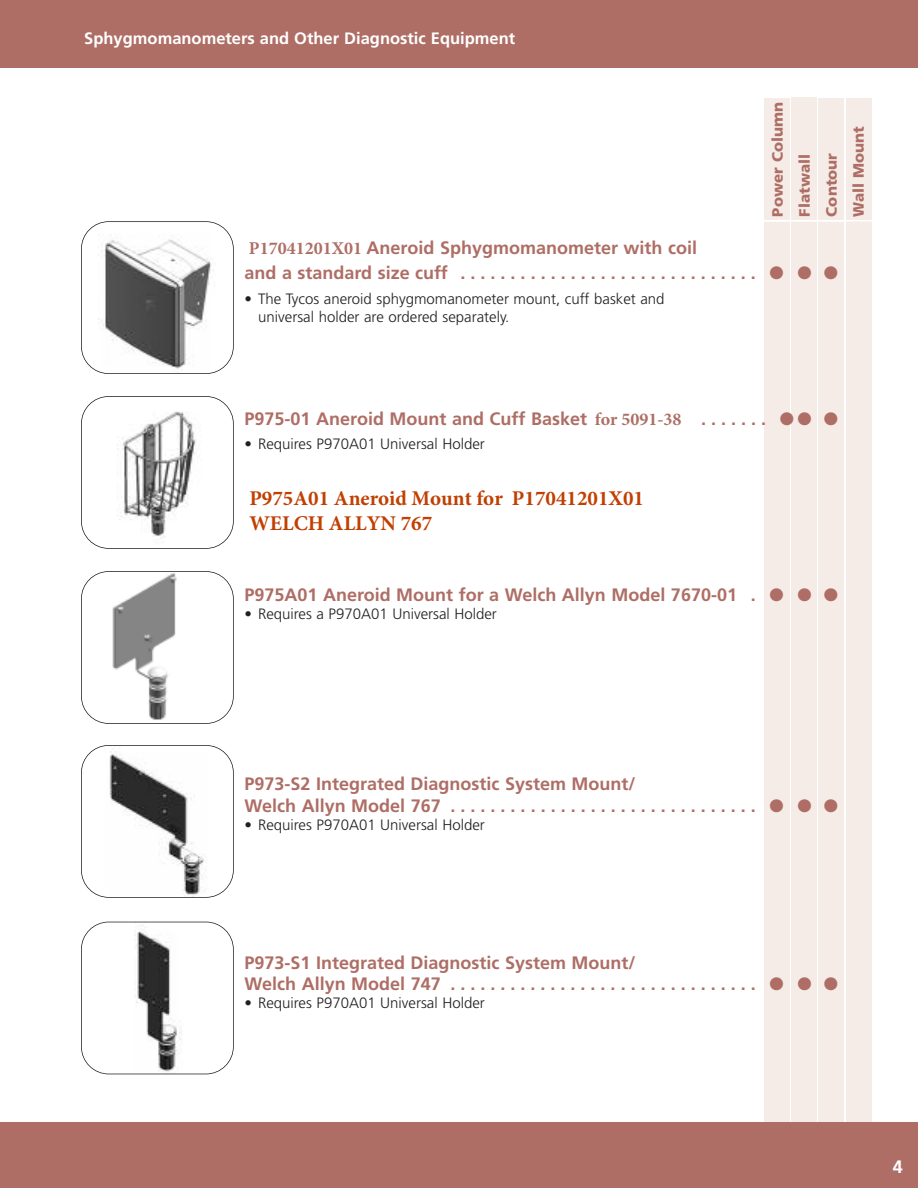
<style>
.page{position:relative;width:918px;height:1188px;background:#fff}
.page>*{position:absolute;margin:0;border:0;box-sizing:border-box;transform-origin:0 0}
.t1{font:700 21px/25.2px "Minion Pro";color:#c13f00}
.t2{font:700 18px/21.6px "Frutiger";color:#ae6e65}
.t3{font:700 18px "Frutiger";color:#fff}
.t4{font:700 16.5px "Frutiger";color:#fff}
.t5{font:300 15px/18px "Frutiger";color:#231f20}
.t6{font:900 15px/27px "Frutiger";color:#ae6e65}
.s1{font-family:"Minion Pro"}
</style>
<div class="page">
<div style="left:846px;top:98px;width:25px;height:1029px;background:#f5ece8"></div>
<div style="left:764px;top:98px;width:25px;height:1030px;background:#f5ece8"></div>
<div style="left:792px;top:98px;width:25px;height:1030px;background:#f5ece8"></div>
<div style="left:819px;top:98px;width:25px;height:1028px;background:#f5ece8"></div>
<hr style="left:682px;top:220px;width:165px;height:2px;background:#fff">
<img style="left:82px;top:572px;width:151px;height:151px">
<div style="left:81px;top:571px;width:153px;height:153px;border:2px solid #231f20;border-radius:28px"></div>
<img style="left:99px;top:746px;width:117px;height:151px">
<div style="left:81px;top:745px;width:153px;height:153px;border:2px solid #231f20;border-radius:28px"></div>
<img style="left:99px;top:922px;width:117px;height:152px">
<div style="left:81px;top:922px;width:153px;height:152px;border:2px solid #231f20;border-radius:28px"></div>
<img style="left:99px;top:222px;width:117px;height:151px">
<div style="left:81px;top:221px;width:153px;height:153px;border:2px solid #231f20;border-radius:28px"></div>
<img style="left:81px;top:400px;width:152px;height:148px">
<div style="left:81px;top:396px;width:153px;height:153px;border:2px solid #231f20;border-radius:28px"></div>
<hr style="left:681px;top:220px;width:193px;height:1px;background:#fff">
<div style="left:0;top:0;width:918px;height:68px;background:#ae6e65"></div>
<div style="left:0;top:1122px;width:918px;height:66px;background:#ae6e65"></div>
<p class="t4" style="left:84px;top:32px;width:432px">Sphygmomanometers and Other Diagnostic Equipment</p>
<p class="t6" style="left:765px;top:217px;width:116px;rotate:-90deg">Power Column<br>Flatwall<br>Contour<br>Wall Mount</p>
<p class="t2" style="left:245px;top:237px;width:595px;line-height:24.8px"><span class="s1">P17041201X01</span> Aneroid Sphygmomanometer with coil<br>and a standard size cuff . . . . . . . . . . . . . . . . . . . . . . . . . . . . . . ● ● ●</p>
<p class="t5" style="left:258px;top:291px;width:408px;text-indent:-14px">• The Tycos aneroid sphygmomanometer mount, cuff basket and universal holder are ordered separately.</p>
<p class="t2" style="left:245px;top:410px;width:595px">P975-01 Aneroid Mount and Cuff Basket <span class="s1">for 5091-38</span> . . . . . . . ● ● ●</p>
<p class="t5" style="left:245px;top:436px;width:242px">• Requires P970A01 Universal Holder</p>
<p class="t1" style="left:249px;top:485px;width:396px">P975A01 Aneroid Mount for P17041201X01<br>WELCH ALLYN 767</p>
<p class="t2" style="left:245px;top:586px;width:595px">P975A01 Aneroid Mount for a Welch Allyn Model 7670-01 . ● ● ●</p>
<p class="t5" style="left:245px;top:606px;width:254px">• Requires a P970A01 Universal Holder</p>
<p class="t2" style="left:245px;top:775px;width:595px">P973-S2 Integrated Diagnostic System Mount/<br>Welch Allyn Model 767 . . . . . . . . . . . . . . . . . . . . . . . . . . . . . . . ● ● ●</p>
<p class="t5" style="left:245px;top:817px;width:242px">• Requires P970A01 Universal Holder</p>
<p class="t2" style="left:245px;top:953px;width:595px">P973-S1 Integrated Diagnostic System Mount/<br>Welch Allyn Model 747 . . . . . . . . . . . . . . . . . . . . . . . . . . . . . . . ● ● ●</p>
<p class="t5" style="left:245px;top:995px;width:242px">• Requires P970A01 Universal Holder</p>
<p class="t3" style="left:893px;top:1159px;width:12px">4</p>
</div>
